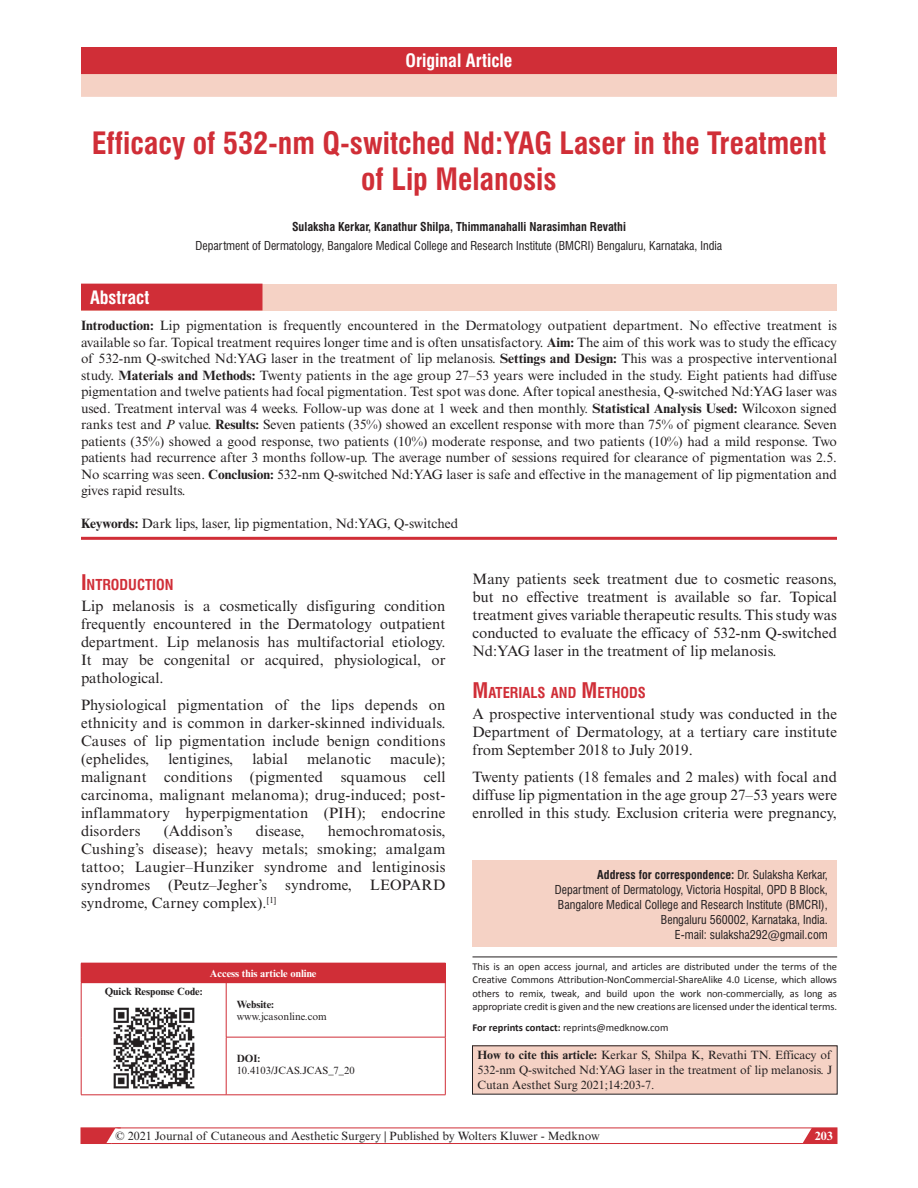
<style>
.page{position:relative;width:918px;height:1188px;background:#fff}
.page>*{position:absolute;margin:0;border:0;box-sizing:border-box;transform-origin:0 0}
.t1{font:700 condensed 30px/36px "Swiss 721 BT";color:#d02e37;text-align:center}
.t2{font:700 condensed 18px "Swiss 721 BT";color:#fff}
.t3{font:15px/18px "Times New Roman MT Std";color:#231f20;text-align:justify}
.t4{font:700 condensed 14.7px "Swiss 721 BT";color:#d02e37}
.t5{font:13.5px/16.5px "Times New Roman MT Std";color:#231f20;text-align:justify}
.t6{font:condensed 12px/15px "Swiss 721 BT";color:#231f20;text-align:right}
.t7{font:12px/15px "Times New Roman MT Std";color:#231f20;text-align:justify}
.t8{font:700 condensed 12px "Swiss 721 BT";color:#231f20}
.t9{font:700 12px "Times New Roman MT Std";color:#fff}
.t10{font:10.5px/13.5px "Calibri";letter-spacing:-.005em;color:#231f20;text-align:justify}
.t11{font:10.5px "Times New Roman MT Std";color:#231f20}
.t12{font:700 10.5px "Times New Roman MT Std";color:#231f20}
.t13{font:700 10.5px "Times New Roman MT Std";color:#fff}
.s1{font-weight:700}
.s2{font-style:italic}
.s3{font-size:21px}
</style>
<div class="page">
<svg style="left:798px;top:1127px;width:39px;height:15px"></svg>
<div style="left:81px;top:1128px;width:756px;height:16px;border:1px solid #d02e37"></div>
<svg style="left:81px;top:1127px;width:40px;height:17px"></svg>
<div style="left:81px;top:963px;width:364px;height:20px;background:#d02e37"></div>
<svg style="left:445px;top:964px;width:1px;height:18px"></svg>
<hr style="left:81px;top:1095px;width:145px;height:1px;background:#d02e37">
<hr style="left:226px;top:963px;width:220px;height:1px;background:#d02e37">
<hr style="left:81px;top:983px;width:1px;height:54px;background:#d02e37">
<hr style="left:81px;top:1037px;width:1px;height:58px;background:#d02e37">
<hr style="left:226px;top:983px;width:1px;height:54px;background:#d02e37">
<hr style="left:226px;top:982px;width:220px;height:1px;background:#d02e37">
<hr style="left:445px;top:983px;width:1px;height:54px;background:#d02e37">
<hr style="left:226px;top:1037px;width:1px;height:58px;background:#d02e37">
<hr style="left:226px;top:1037px;width:220px;height:1px;background:#d02e37">
<hr style="left:445px;top:1037px;width:1px;height:58px;background:#d02e37">
<hr style="left:226px;top:1095px;width:220px;height:1px;background:#d02e37">
<img style="left:113px;top:1007px;width:82px;height:82px">
<div style="left:472px;top:861px;width:365px;height:71px;background:#f5d2c5"></div>
<div style="left:472px;top:921px;width:365px;height:26px;background:#f5d2c5"></div>
<hr style="left:472px;top:957px;width:365px;height:1px;background:#231f20">
<div style="left:472px;top:1046px;width:365px;height:48px;background:#f5d2c5"></div>
<div style="left:81px;top:47px;width:756px;height:27px;background:#d02e37"></div>
<div style="left:81px;top:74px;width:756px;height:23px;background:#f5d2c5"></div>
<div style="left:81px;top:284px;width:756px;height:26px;background:#f5d2c5"></div>
<div style="left:81px;top:284px;width:181px;height:26px;background:#d02e37"></div>
<hr style="left:81px;top:537px;width:756px;height:3px;background:#d02e37">
<p class="t2" style="left:405px;top:50px;width:109px">Original Article</p>
<h1 class="t1" style="left:92px;top:125px;width:736px">Efficacy of 532-nm Q-switched Nd:YAG Laser in the Treatment of Lip Melanosis</h1>
<p class="t8" style="left:292px;top:220px;width:335px">Sulaksha Kerkar, Kanathur Shilpa, Thimmanahalli Narasimhan Revathi</p>
<p class="t6" style="left:196px;top:238px;width:528px">Department of Dermatology, Bangalore Medical College and Research Institute (BMCRI) Bengaluru, Karnataka, India</p>
<p class="t2" style="left:90px;top:287px;width:61px">Abstract</p>
<p class="t5" style="left:81px;top:317px;width:758px"><span class="s1">Introduction:</span> Lip pigmentation is frequently encountered in the Dermatology outpatient department. No effective treatment is available so far. Topical treatment requires longer time and is often unsatisfactory. <span class="s1">Aim:</span> The aim of this work was to study the efficacy of 532-nm Q-switched Nd:YAG laser in the treatment of lip melanosis. <span class="s1">Settings and Design:</span> This was a prospective interventional study. <span class="s1">Materials and Methods:</span> Twenty patients in the age group 27–53 years were included in the study. Eight patients had diffuse pigmentation and twelve patients had focal pigmentation. Test spot was done. After topical anesthesia, Q-switched Nd:YAG laser was used. Treatment interval was 4 weeks. Follow-up was done at 1 week and then monthly. <span class="s1">Statistical Analysis Used:</span> Wilcoxon signed ranks test and <span class="s2">P</span> value. <span class="s1">Results:</span> Seven patients (35%) showed an excellent response with more than 75% of pigment clearance. Seven patients (35%) showed a good response, two patients (10%) moderate response, and two patients (10%) had a mild response. Two patients had recurrence after 3 months follow-up. The average number of sessions required for clearance of pigmentation was 2.5.<br>No scarring was seen. <span class="s1">Conclusion:</span> 532-nm Q-switched Nd:YAG laser is safe and effective in the management of lip pigmentation and gives rapid results.</p>
<p class="t5" style="left:81px;top:515px;width:379px"><span class="s1">Keywords:</span> Dark lips, laser, lip pigmentation, Nd:YAG, Q-switched</p>
<p class="t4" style="left:81px;top:575px;width:94px"><span class="s3">I</span>NTRODUCTION</p>
<p class="t3" style="left:81px;top:597px;width:366px">Lip melanosis is a cosmetically disfiguring condition frequently encountered in the Dermatology outpatient department. Lip melanosis has multifactorial etiology.<br>It may be congenital or acquired, physiological, or pathological.</p>
<p class="t3" style="left:81px;top:696px;width:366px">Physiological pigmentation of the lips depends on ethnicity and is common in darker-skinned individuals.<br>Causes of lip pigmentation include benign conditions (ephelides,</p>
<p class="t3" style="left:168px;top:750px;width:66px">lentigines,</p>
<p class="t3" style="left:252px;top:750px;width:37px">labial</p>
<p class="t3" style="left:307px;top:750px;width:65px">melanotic</p>
<p class="t3" style="left:81px;top:750px;width:366px;text-indent:309px">macule); malignant conditions (pigmented squamous cell carcinoma, malignant melanoma); drug-induced; post&shy;inflammatory hyperpigmentation (PIH); endocrine disorders</p>
<p class="t3" style="left:81px;top:822px;width:366px;text-indent:247px">hemochromatosis, Cushing’s disease); heavy metals; smoking; amalgam tattoo; Laugier–Hunziker syndrome and lentiginosis syndromes (Peutz–Jegher’s syndrome, LEOPARD syndrome, Carney complex).<sup>[1]</sup></p>
<p class="t3" style="left:164px;top:822px;width:70px">(Addison’s</p>
<p class="t3" style="left:256px;top:822px;width:50px">disease,</p>
<p class="t13" style="left:210px;top:967px;width:108px">Access this article online</p>
<p class="t12" style="left:105px;top:985px;width:100px">Quick Response Code:</p>
<p class="t12" style="left:237px;top:998px;width:39px">Website:</p>
<p class="t11" style="left:237px;top:1010px;width:92px">www.jcasonline.com</p>
<p class="t12" style="left:237px;top:1052px;width:25px">DOI:</p>
<p class="t11" style="left:237px;top:1064px;width:119px">10.4103/JCAS.JCAS_7_20</p>
<p class="t3" style="left:472px;top:570px;width:366px">Many patients seek treatment due to cosmetic reasons, but no effective treatment is available so far. Topical treatment gives variable therapeutic results. This study was conducted to evaluate the efficacy of 532-nm Q-switched Nd:YAG laser in the treatment of lip melanosis.</p>
<p class="t4" style="left:472px;top:683px;width:175px"><span class="s3">M</span>ATERIALS AND <span class="s3">M</span>ETHODS</p>
<p class="t3" style="left:472px;top:705px;width:366px">A prospective interventional study was conducted in the Department of Dermatology, at a tertiary care institute from September 2018 to July 2019.</p>
<p class="t3" style="left:472px;top:768px;width:366px">Twenty patients (18 females and 2 males) with focal and diffuse lip pigmentation in the age group 27–53 years were enrolled in this study. Exclusion criteria were pregnancy,</p>
<p class="t6" style="left:555px;top:867px;width:274px"><span class="s1">Address for correspondence:</span> Dr. Sulaksha Kerkar, Department of Dermatology, Victoria Hospital, OPD B Block, Bangalore Medical College and Research Institute (BMCRI), Bengaluru 560002, Karnataka, India.<br>E-mail: sulaksha292@gmail.com</p>
<p class="t10" style="left:472px;top:959px;width:366px">This is an open access journal, and articles are distributed under the terms of the Creative Commons Attribution-NonCommercial-ShareAlike 4.0 License, which allows others to remix, tweak, and build upon the work non-commercially, as long as appropriate credit is given and the new creations are licensed under the identical terms.</p>
<p class="t10" style="left:472px;top:1021px;width:198px"><span class="s1">For reprints contact:</span> reprints@medknow.com</p>
<p class="t7" style="left:477px;top:1048px;width:356px"><span class="s1">How to cite this article:</span> Kerkar S, Shilpa K, Revathi TN. Efficacy of 532-nm Q-switched Nd:YAG laser in the treatment of lip melanosis. J Cutan Aesthet Surg 2021;14:203-7.</p>
<p class="t7" style="left:116px;top:1128px;width:486px">© 2021 Journal of Cutaneous and Aesthetic Surgery | Published by Wolters Kluwer - Medknow</p>
<p class="t9" style="left:815px;top:1128px;width:19px">203</p>
</div>
